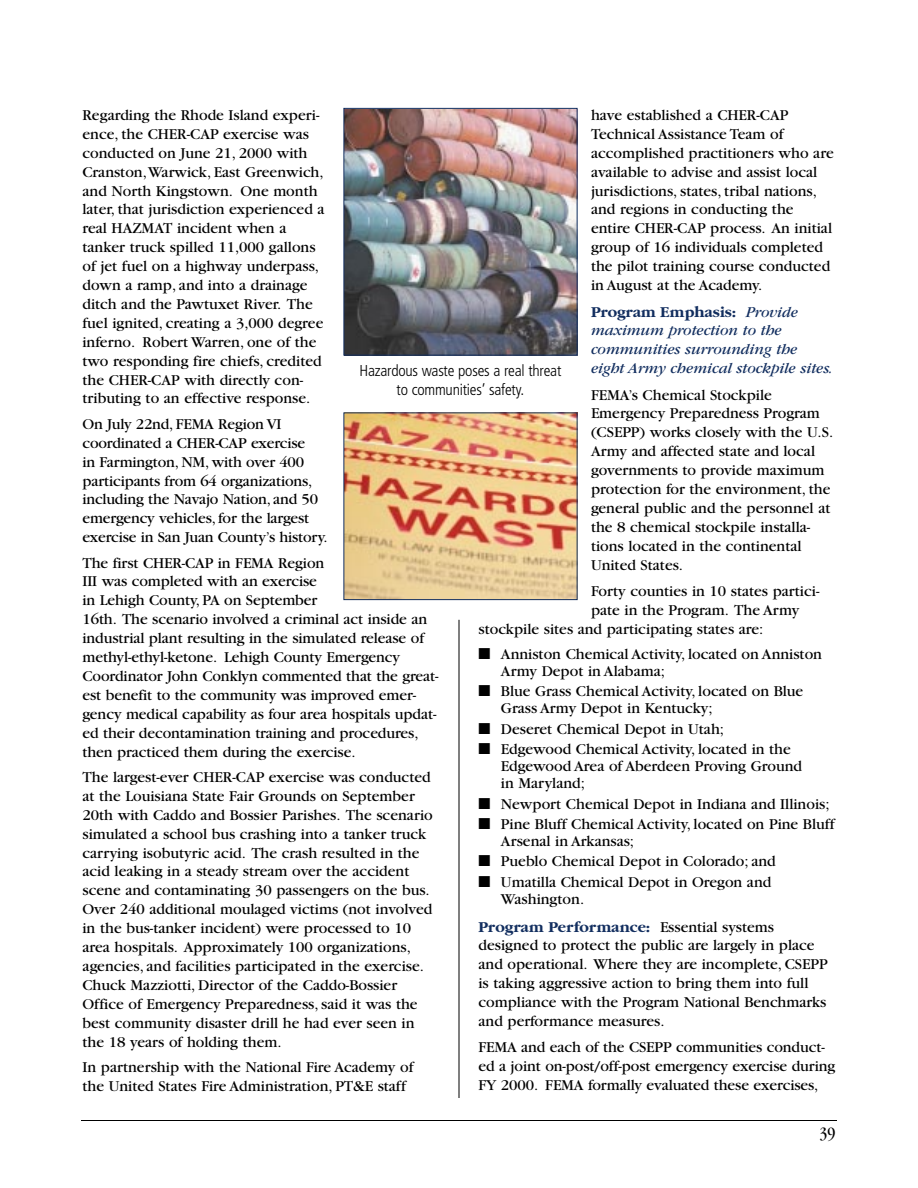
<style>
.page{position:relative;width:918px;height:1188px;background:#fff}
.page>*{position:absolute;margin:0;border:0;box-sizing:border-box;transform-origin:0 0}
.t1{font:condensed 18px "Garamond";color:#000}
.t2{font:15.75px/18.9px "Garamond";color:#000}
.t3{font:italic 15.75px/18.6px "Garamond";letter-spacing:-.005em;color:#122e5f}
.t4{font:300 condensed 15.75px/18.9px "Frutiger";letter-spacing:-.015em;color:#000;text-align:center}
.s1{font-weight:700;font-style:normal}
.s2{font-weight:700;color:#122e5f}
</style>
<div class="page">
<hr style="left:81px;top:1120px;width:756px;height:1px;background:#000">
<hr style="left:459px;top:620px;width:1px;height:478px;background:#000">
<img style="left:346px;top:110px;width:230px;height:244px">
<div style="left:344px;top:108px;width:234px;height:248px;border:1px solid #122e5f"></div>
<img style="left:346px;top:414px;width:230px;height:184px">
<p class="t2" style="left:82px;top:107px;width:244px">Regarding the Rhode Island experi&shy;ence, the CHER-CAP exercise was conducted on June 21, 2000 with Cranston,Warwick, East Greenwich, and North Kingstown. One month later, that jurisdiction experienced a real HAZMAT incident when a tanker truck spilled 11,000 gallons of jet fuel on a highway underpass, down a ramp, and into a drainage ditch and the Pawtuxet River. The fuel ignited, creating a 3,000 degree inferno. Robert Warren, one of the two responding fire chiefs, credited the CHER-CAP with directly con&shy;tributing to an effective response.</p>
<p class="t2" style="left:82px;top:416px;width:247px">On July 22nd, FEMA Region VI coordinated a CHER-CAP exercise<br>in Farmington, NM, with over 400 participants from 64 organizations, including the Navajo Nation, and 50 emergency vehicles, for the largest exercise in San Juan County’s history.</p>
<p class="t2" style="left:82px;top:555px;width:358px">The first CHER-CAP in FEMA Region<br>III was completed with an exercise<br>in Lehigh County, PA on September<br>16th. The scenario involved a criminal act inside an industrial plant resulting in the simulated release of methyl-ethyl-ketone. Lehigh County Emergency Coordinator John Conklyn commented that the great&shy;est benefit to the community was improved emer&shy;gency medical capability as four area hospitals updat&shy;ed their decontamination training and procedures, then practiced them during the exercise.</p>
<p class="t2" style="left:82px;top:769px;width:352px">The largest-ever CHER-CAP exercise was conducted at the Louisiana State Fair Grounds on September 20th with Caddo and Bossier Parishes. The scenario simulated a school bus crashing into a tanker truck carrying isobutyric acid. The crash resulted in the acid leaking in a steady stream over the accident scene and contaminating 30 passengers on the bus.<br>Over 240 additional moulaged victims (not involved in the bus-tanker incident) were processed to 10 area hospitals. Approximately 100 organizations, agencies, and facilities participated in the exercise.<br>Chuck Mazziotti, Director of the Caddo-Bossier Office of Emergency Preparedness, said it was the best community disaster drill he had ever seen in the 18 years of holding them.</p>
<p class="t2" style="left:82px;top:1059px;width:333px">In partnership with the National Fire Academy of the United States Fire Administration, PT&amp;E staff</p>
<p class="t2" style="left:591px;top:107px;width:244px">have established a CHER-CAP Technical Assistance Team of accomplished practitioners who are available to advise and assist local jurisdictions, states, tribal nations, and regions in conducting the entire CHER-CAP process. An initial group of 16 individuals completed the pilot training course conducted in August at the Academy.</p>
<p class="t3" style="left:591px;top:304px;width:243px"><span class="s1">Program Emphasis:</span> Provide maximum protection to the communities surrounding the eight Army chemical stockpile sites.</p>
<p class="t2" style="left:591px;top:387px;width:244px">FEMA’s Chemical Stockpile<br>Emergency Preparedness Program (CSEPP) works closely with the U.S.<br>Army and affected state and local governments to provide maximum protection for the environment, the general public and the personnel at the 8 chemical stockpile installa&shy;tions located in the continental<br>United States.</p>
<p class="t2" style="left:591px;top:583px;width:230px">Forty counties in 10 states partici-</p>
<p class="t2" style="left:591px;top:602px;width:210px">pate in the Program. The Army</p>
<p class="t2" style="left:478px;top:621px;width:286px">stockpile sites and participating states are:</p>
<p class="t2" style="left:501px;top:646px;width:323px;line-height:17.2px;text-indent:-23px">■ Anniston Chemical Activity, located on Anniston<br>Army Depot in Alabama;</p>
<p class="t2" style="left:501px;top:684px;width:304px;line-height:17.2px;text-indent:-23px">■ Blue Grass Chemical Activity, located on Blue<br>Grass Army Depot in Kentucky;</p>
<p class="t2" style="left:478px;top:721px;width:247px">■ Deseret Chemical Depot in Utah;</p>
<p class="t2" style="left:501px;top:742px;width:303px;line-height:17.2px;text-indent:-23px">■ Edgewood Chemical Activity, located in the<br>Edgewood Area of Aberdeen Proving Ground in Maryland;</p>
<p class="t2" style="left:478px;top:796px;width:353px">■ Newport Chemical Depot in Indiana and Illinois;</p>
<p class="t2" style="left:501px;top:817px;width:335px;line-height:17.2px;text-indent:-23px">■ Pine Bluff Chemical Activity, located on Pine Bluff<br>Arsenal in Arkansas;</p>
<p class="t2" style="left:478px;top:853px;width:299px">■ Pueblo Chemical Depot in Colorado; and</p>
<p class="t2" style="left:501px;top:874px;width:272px;line-height:17.2px;text-indent:-23px">■ Umatilla Chemical Depot in Oregon and<br>Washington.</p>
<p class="t2" style="left:478px;top:919px;width:351px"><span class="s2">Program Performance:</span> Essential systems designed to protect the public are largely in place and operational. Where they are incomplete, CSEPP is taking aggressive action to bring them into full compliance with the Program National Benchmarks and performance measures.</p>
<p class="t2" style="left:478px;top:1039px;width:358px">FEMA and each of the CSEPP communities conduct&shy;ed a joint on-post/off-post emergency exercise during<br>FY 2000. FEMA formally evaluated these exercises,</p>
<p class="t4" style="left:360px;top:363px;width:203px">Hazardous waste poses a real threat to communities’ safety.</p>
<p class="t1" style="left:820px;top:1126px;width:17px">39</p>
</div>
